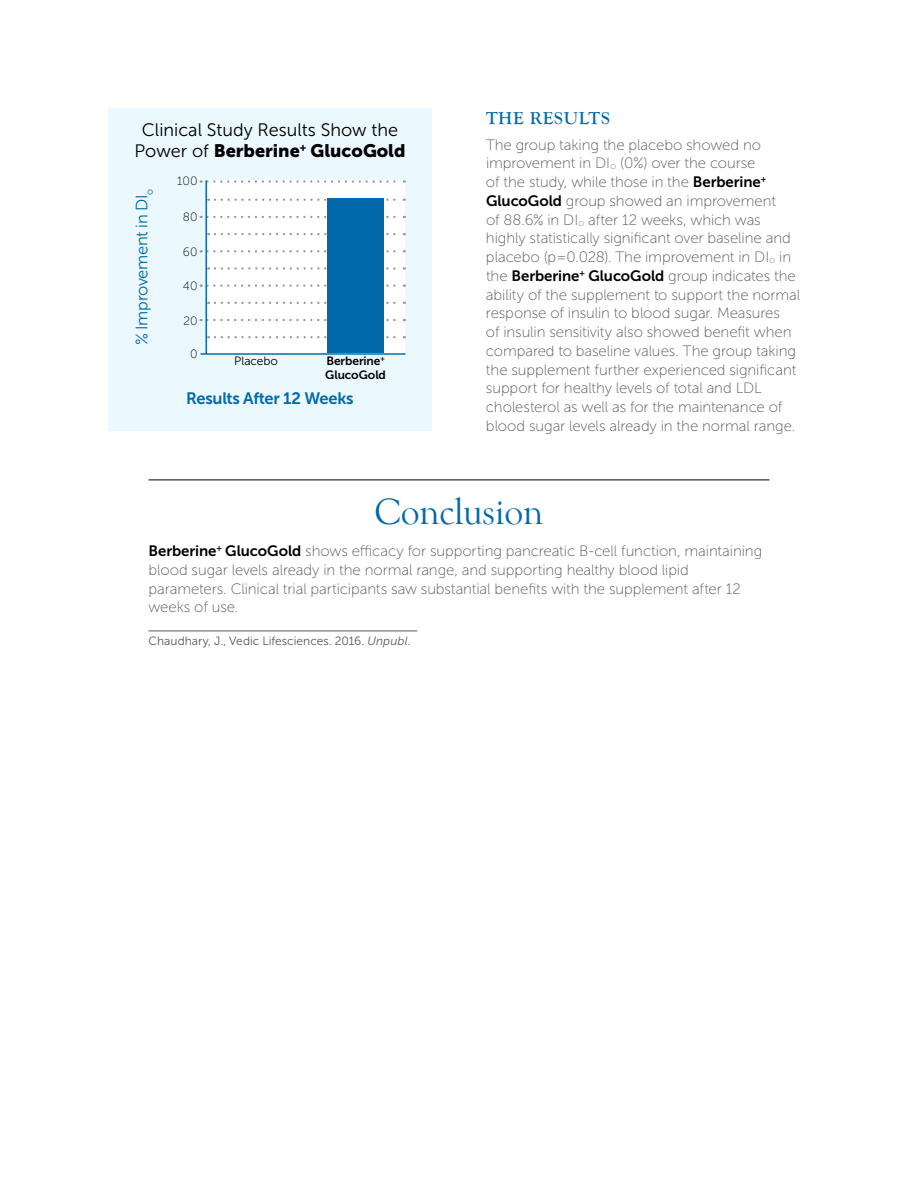
<style>
.page{position:relative;width:918px;height:1188px;background:#fff}
.page>*{position:absolute;margin:0;border:0;box-sizing:border-box;transform-origin:0 0}
.t1{font:37.5px "Goudy Old Style T";letter-spacing:-.01em;color:#0069aa}
.t2{font:18px "Museo Sans 300";color:#000}
.t3{font:18px "Museo Sans 900";color:#000}
.t4{font:700 18px "Goudy Old Style T";letter-spacing:.04em;color:#0069aa}
.t5{font:16.5px "Museo Sans 700";letter-spacing:-.015em;color:#0069aa}
.t6{font:16.5px "Museo Sans 300";letter-spacing:-.02em;color:#0069aa}
.t7{font:15px/18.8px "Museo Sans 100";letter-spacing:-.005em;color:#58595b}
.t8{font:12px "Museo Sans 300";color:#58595b}
.t9{font:12px/14.4px "Museo Sans 700";letter-spacing:-.005em;color:#000}
.t10{font:12px "Museo Sans 100";letter-spacing:.01em;color:#000}
.t11{font:12px "Museo Sans 300";letter-spacing:-.005em;color:#000}
.s1{font-family:"Museo Sans 300"}
.s2{font-size:7.05px}
.s3{font-family:"Museo Sans 700";color:#000}
.s4{font-style:italic}
</style>
<div class="page">
<hr style="left:148px;top:631px;width:269px;height:1px;background:#58595b">
<hr style="left:148px;top:480px;width:622px;height:1px;background:#000">
<div style="left:108px;top:108px;width:324px;height:323px;background:#ebf8fe"></div>
<div style="left:207px;top:180px;width:198px;height:174px;background:#fff"></div>
<svg style="left:215px;top:199px;width:190px;height:2px"></svg>
<svg style="left:201px;top:216px;width:204px;height:2px"></svg>
<svg style="left:201px;top:180px;width:204px;height:3px"></svg>
<svg style="left:215px;top:233px;width:190px;height:2px"></svg>
<svg style="left:201px;top:250px;width:204px;height:2px"></svg>
<svg style="left:215px;top:267px;width:190px;height:3px"></svg>
<svg style="left:201px;top:285px;width:204px;height:2px"></svg>
<svg style="left:215px;top:302px;width:190px;height:2px"></svg>
<svg style="left:201px;top:319px;width:204px;height:2px"></svg>
<svg style="left:215px;top:336px;width:190px;height:2px"></svg>
<div style="left:327px;top:199px;width:57px;height:154px;background:#0069aa"></div>
<hr style="left:201px;top:353px;width:205px;height:2px;background:#0069aa">
<hr style="left:205px;top:180px;width:2px;height:174px;background:#0069aa">
<p class="t2" style="left:142px;top:120px;width:258px">Clinical Study Results Show the</p>
<p class="t3" style="left:134px;top:141px;width:273px"><span class="s1">Power of</span> Berberine<sup>+</sup> GlucoGold</p>
<p class="t6" style="left:133px;top:345px;width:158px;rotate:-90deg">% Improvement in DI<sub>o</sub></p>
<p class="t10" style="left:177px;top:174px;width:22px">100</p>
<p class="t10" style="left:183px;top:211px;width:16px">80</p>
<p class="t10" style="left:183px;top:245px;width:16px">60</p>
<p class="t10" style="left:183px;top:280px;width:16px">40</p>
<p class="t10" style="left:183px;top:314px;width:16px">20</p>
<p class="t10" style="left:190px;top:348px;width:9px">0</p>
<p class="t11" style="left:234px;top:354px;width:45px">Placebo</p>
<p class="t9" style="left:325px;top:354px;width:62px">Berberine<sup>+<br></sup>GlucoGold</p>
<p class="t5" style="left:186px;top:389px;width:169px">Results After 12 Weeks</p>
<p class="t4" style="left:486px;top:108px;width:126px">THE RESULTS</p>
<p class="t7" style="left:486px;top:135px;width:316px">The group taking the placebo showed no improvement in DI<span class="s2">O</span> (0%) over the course<br>of the study, while those in the <span class="s3">Berberine</span><sup>+ </sup><span class="s3">GlucoGold</span> group showed an improvement<br>of 88.6% in DI<span class="s2">O</span> after 12 weeks, which was highly statistically significant over baseline and placebo (p=0.028). The improvement in DI<span class="s2">O</span> in the <span class="s3">Berberine</span><sup>+</sup> <span class="s3">GlucoGold</span> group indicates the ability of the supplement to support the normal response of insulin to blood sugar. Measures<br>of insulin sensitivity also showed benefit when compared to baseline values. The group taking the supplement further experienced significant support for healthy levels of total and LDL cholesterol as well as for the maintenance of blood sugar levels already in the normal range.</p>
<h1 class="t1" style="left:374px;top:491px;width:171px">Conclusion</h1>
<p class="t7" style="left:148px;top:542px;width:615px"><span class="s3">Berberine</span><sup>+</sup> <span class="s3">GlucoGold</span> shows efficacy for supporting pancreatic B-cell function, maintaining blood sugar levels already in the normal range, and supporting healthy blood lipid parameters. Clinical trial participants saw substantial benefits with the supplement after 12 weeks of use.</p>
<p class="t8" style="left:148px;top:634px;width:263px">Chaudhary, J., Vedic Lifesciences. 2016. <span class="s4">Unpubl</span>.</p>
</div>
